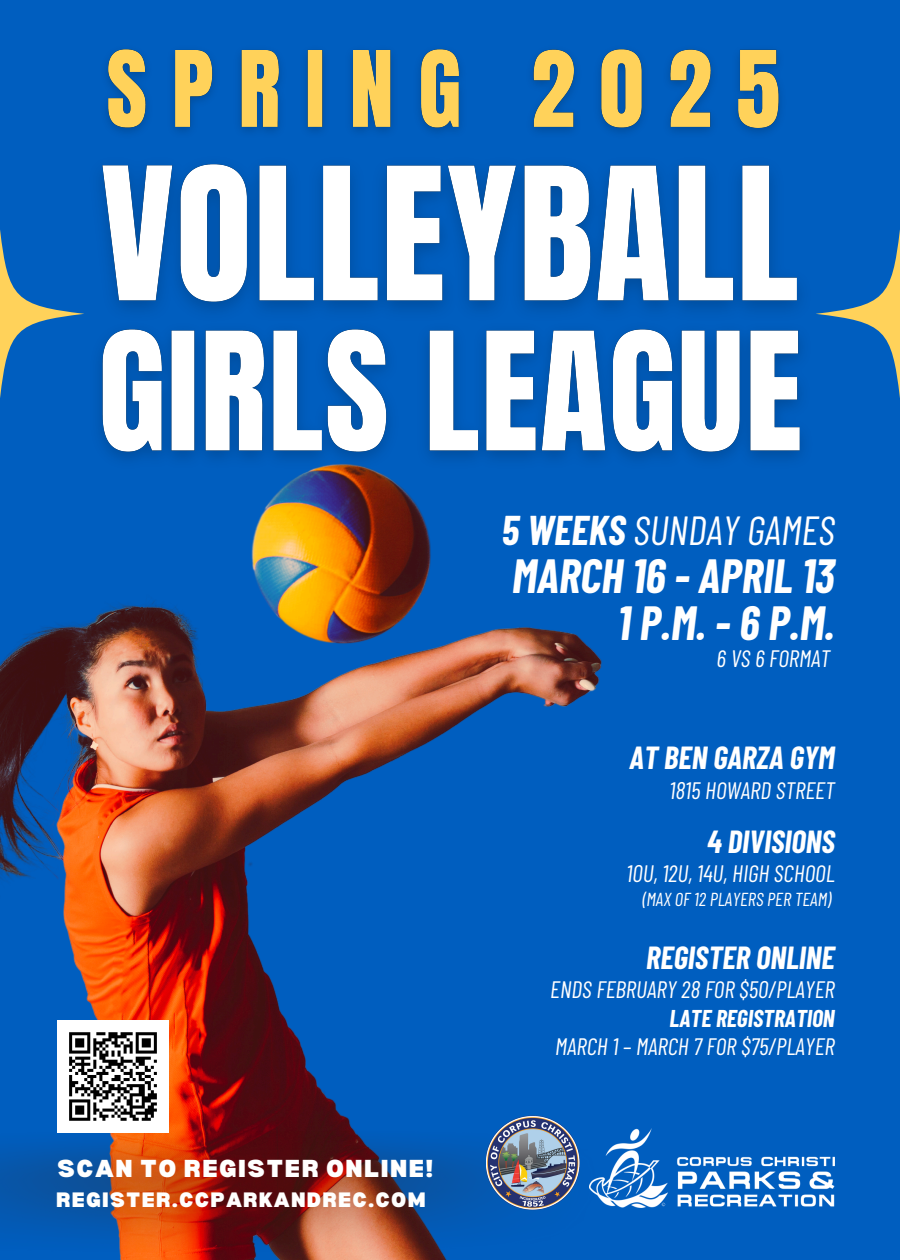
<style>
.page{position:relative;width:900px;height:1260px;background:#005ebf}
.page>*{position:absolute;margin:0;border:0;box-sizing:border-box;transform-origin:0 0}
.t1{font:italic 700 46.88px/47.8px "Barlow Condensed";color:#fff;text-align:right}
.t2{font:italic 40.62px "Barlow Condensed";color:#fff}
.t3{font:italic 700 31.25px "Barlow Condensed";color:#fff}
.t4{font:900 24px "Bernoru";letter-spacing:.06em;color:#fffffe}
.t5{font:italic 23.75px/28.1px "Barlow Condensed";color:#fff;text-align:right}
.t6{font:900 20.38px "Bernoru";letter-spacing:.06em;color:#fffffe}
.t7{font:italic 18.75px "Barlow Condensed";color:#fff}
.s1{font-weight:700}
</style>
<div class="page">
<svg style="left:0;top:230px;width:79px;height:149px"></svg>
<svg style="left:822px;top:230px;width:78px;height:168px"></svg>
<img style="left:100px;top:164px;width:699px;height:127px">
<img style="left:79px;top:291px;width:743px;height:169px">
<img style="left:0;top:379px;width:634px;height:881px">
<img style="left:106px;top:49px;width:675px;height:84px">
<img style="left:0;top:1132px;width:607px;height:120px">
<img style="left:486px;top:1114px;width:95px;height:98px">
<img style="left:590px;top:1128px;width:244px;height:80px">
<img style="left:58px;top:1021px;width:111px;height:111px">
<h4 class="t4" style="left:58px;top:1155px;width:377px">SCAN TO REGISTER ONLINE!</h4>
<p class="t6" style="left:56px;top:1188px;width:371px">REGISTER.CCPARKANDREC.COM</p>
<p class="t2" style="left:502px;top:505px;width:334px"><span class="s1">5 WEEKS</span> SUNDAY GAMES</p>
<p class="t1" style="left:512px;top:550px;width:324px">MARCH 16 - APRIL 13<br>1 P.M. - 6 P.M.</p>
<p class="t5" style="left:717px;top:643px;width:115px">6 VS 6 FORMAT</p>
<p class="t3" style="left:629px;top:738px;width:207px">AT BEN GARZA GYM</p>
<p class="t5" style="left:670px;top:775px;width:167px">1815 HOWARD STREET</p>
<p class="t3" style="left:707px;top:821px;width:129px">4 DIVISIONS</p>
<p class="t5" style="left:627px;top:859px;width:210px">10U, 12U, 14U, HIGH SCHOOL</p>
<p class="t7" style="left:642px;top:887px;width:190px">(MAX OF 12 PLAYERS PER TEAM)</p>
<h5 class="t3" style="left:646px;top:938px;width:190px">REGISTER ONLINE</h5>
<h5 class="t5" style="left:550px;top:975px;width:286px">ENDS FEBRUARY 28 FOR $50/PLAYER<br><span class="s1">LATE REGISTRATION<br></span>MARCH 1 – MARCH 7 FOR $75/PLAYER</h5>
</div>
